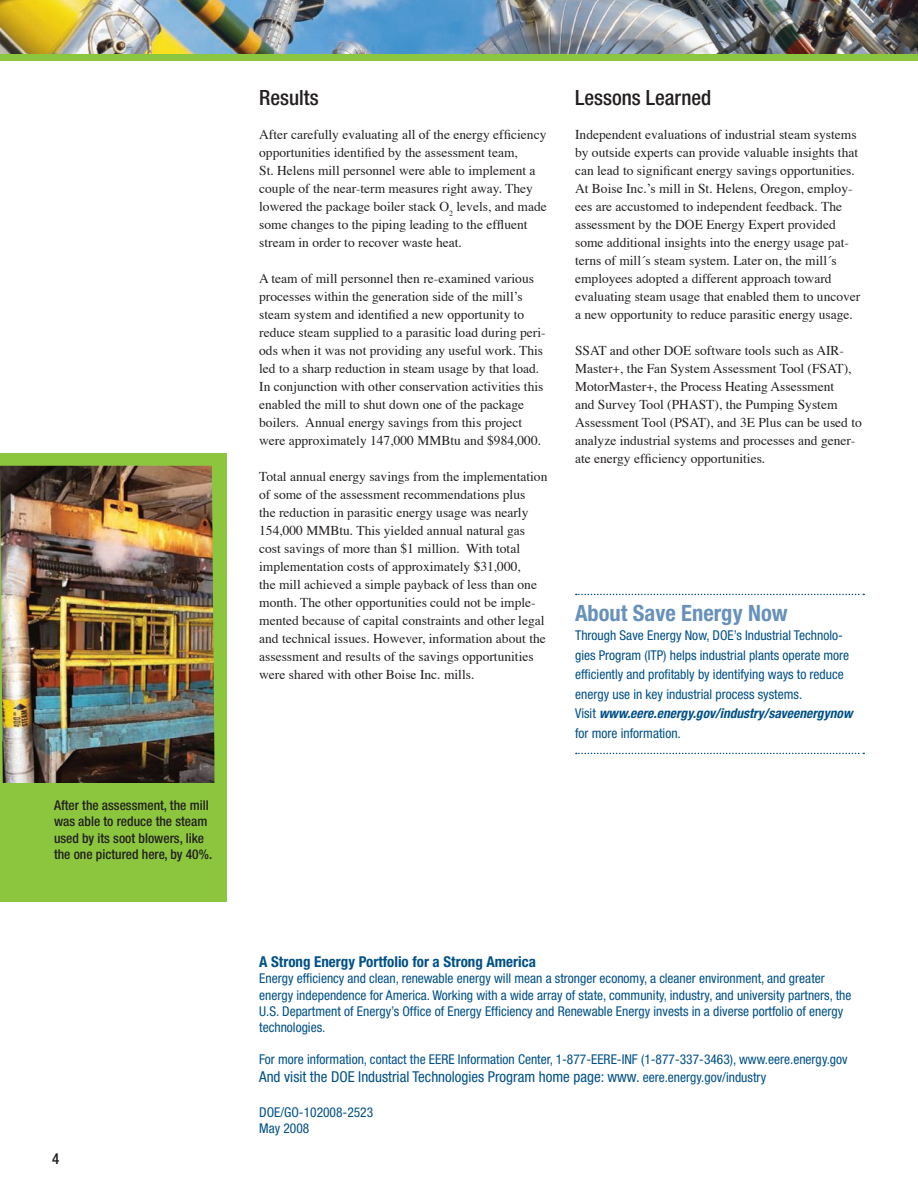
<style>
.page{position:relative;width:918px;height:1188px;background:#fff}
.page>*{position:absolute;margin:0;border:0;box-sizing:border-box;transform-origin:0 0}
.save_energy_now{font:700 condensed 22.5px "Helvetica Neue LT Std";color:#6892bb}
.subtitles{font:500 condensed 21px "Helvetica Neue LT Std";color:#231f20}
.t1{font:condensed 15px "Helvetica Neue LT Std";color:#005187}
.t2{font:700 condensed 15px "Helvetica Neue LT Std";color:#005187}
.side_bullets{font:500 condensed 15px "Helvetica Neue LT Std";color:#231f20}
.body_text{font:13.5px/18px "Times";color:#231f20}
.body_Alternative{font:condensed 13.5px/19.5px "Helvetica Neue LT Std";color:#005187}
.captions{font:500 condensed 13.5px/16.2px "Helvetica Neue LT Std";color:#231f20}
.body_Alternative-2{font:italic 700 condensed 13.5px/19.5px "Helvetica Neue LT Std";color:#005187}
.s1{font-weight:400;font-style:normal}
.s2{font-size:13.5px}
</style>
<div class="page">
<div style="left:0;top:454px;width:227px;height:448px;background:#8bc63e"></div>
<img style="left:0;top:466px;width:214px;height:317px">
<svg style="left:576px;top:594px;width:288px;height:1px"></svg>
<svg style="left:576px;top:753px;width:288px;height:1px"></svg>
<div style="left:0;top:54px;width:918px;height:7px;background:#8bc63e"></div>
<img style="left:0;top:0;width:918px;height:54px">
<p class="captions" style="left:54px;top:797px;width:160px">After the assessment, the mill was able to reduce the steam used by its soot blowers, like the one pictured here, by 40%.</p>
<p class="side_bullets" style="left:52px;top:1150px;width:9px">4</p>
<p class="subtitles" style="left:259px;top:85px;width:61px">Results</p>
<p class="body_text" style="left:259px;top:125px;width:289px">After carefully evaluating all of the energy efficiency opportunities identified by the assessment team,<br>St. Helens mill personnel were able to implement a couple of the near-term measures right away. They lowered the package boiler stack O<sub>2</sub> levels, and made some changes to the piping leading to the effluent stream in order to recover waste heat.</p>
<p class="body_text" style="left:259px;top:269px;width:288px">A team of mill personnel then re-examined various processes within the generation side of the mill’s steam system and identified a new opportunity to reduce steam supplied to a parasitic load during peri&shy;ods when it was not providing any useful work. This led to a sharp reduction in steam usage by that load.<br>In conjunction with other conservation activities this enabled the mill to shut down one of the package boilers. Annual energy savings from this project were approximately 147,000 MMBtu and $984,000.</p>
<p class="body_text" style="left:259px;top:466px;width:290px">Total annual energy savings from the implementation of some of the assessment recommendations plus<br>the reduction in parasitic energy usage was nearly 154,000 MMBtu. This yielded annual natural gas cost savings of more than $1 million. With total implementation costs of approximately $31,000,<br>the mill achieved a simple payback of less than one month. The other opportunities could not be imple&shy;mented because of capital constraints and other legal and technical issues. However, information about the assessment and results of the savings opportunities were shared with other Boise Inc. mills.</p>
<p class="subtitles" style="left:575px;top:85px;width:138px">Lessons Learned</p>
<p class="body_text" style="left:575px;top:125px;width:285px">Independent evaluations of industrial steam systems by outside experts can provide valuable insights that can lead to significant energy savings opportunities.<br>At Boise Inc.’s mill in St. Helens, Oregon, employ&shy;ees are accustomed to independent feedback. The</p>
<p class="body_text" style="left:575px;top:214px;width:287px">assessment by the DOE Energy Expert provided some additional insights into the energy usage pat&shy;terns of mill´s steam system. Later on, the mill´s employees adopted a different approach toward evaluating steam usage that enabled them to uncover a new opportunity to reduce parasitic energy usage.</p>
<p class="body_text" style="left:575px;top:340px;width:288px">SSAT and other DOE software tools such as AIR-Master+, the Fan System Assessment Tool (FSAT), MotorMaster+, the Process Heating Assessment<br>and Survey Tool (PHAST), the Pumping System Assessment Tool (PSAT), and 3E Plus can be used to analyze industrial systems and processes and gener&shy;ate energy efficiency opportunities.</p>
<p class="save_energy_now" style="left:575px;top:599px;width:214px">About Save Energy Now</p>
<p class="body_Alternative" style="left:575px;top:626px;width:276px">Through Save Energy Now, DOE’s Industrial Technolo&shy;gies Program (ITP) helps industrial plants operate more efficiently and profitably by identifying ways to reduce energy use in key industrial process systems.</p>
<p class="body_Alternative-2" style="left:575px;top:704px;width:279px"><span class="s1">Visit</span> www.eere.energy.gov/industry/saveenergynow <span class="s1">for more information.</span></p>
<p class="t2" style="left:259px;top:953px;width:278px">A Strong Energy Portfolio for a Strong America</p>
<p class="body_Alternative" style="left:259px;top:970px;width:594px;line-height:16.2px">Energy efficiency and clean, renewable energy will mean a stronger economy, a cleaner environment, and greater energy independence for America. Working with a wide array of state, community, industry, and university partners, the U.S. Department of Energy’s Office of Energy Efficiency and Renewable Energy invests in a diverse portfolio of energy technologies.</p>
<p class="body_Alternative" style="left:259px;top:1050px;width:590px">For more information, contact the EERE Information Center, 1-877-EERE-INF (1-877-337-3463), www.eere.energy.gov</p>
<p class="t1" style="left:259px;top:1068px;width:509px">And visit the DOE Industrial Technologies Program home page: www. <span class="s2">eere.energy.gov/industry</span></p>
<p class="body_Alternative" style="left:259px;top:1102px;width:116px">DOE/GO-102008-2523</p>
<p class="body_Alternative" style="left:259px;top:1118px;width:52px">May 2008</p>
</div>
